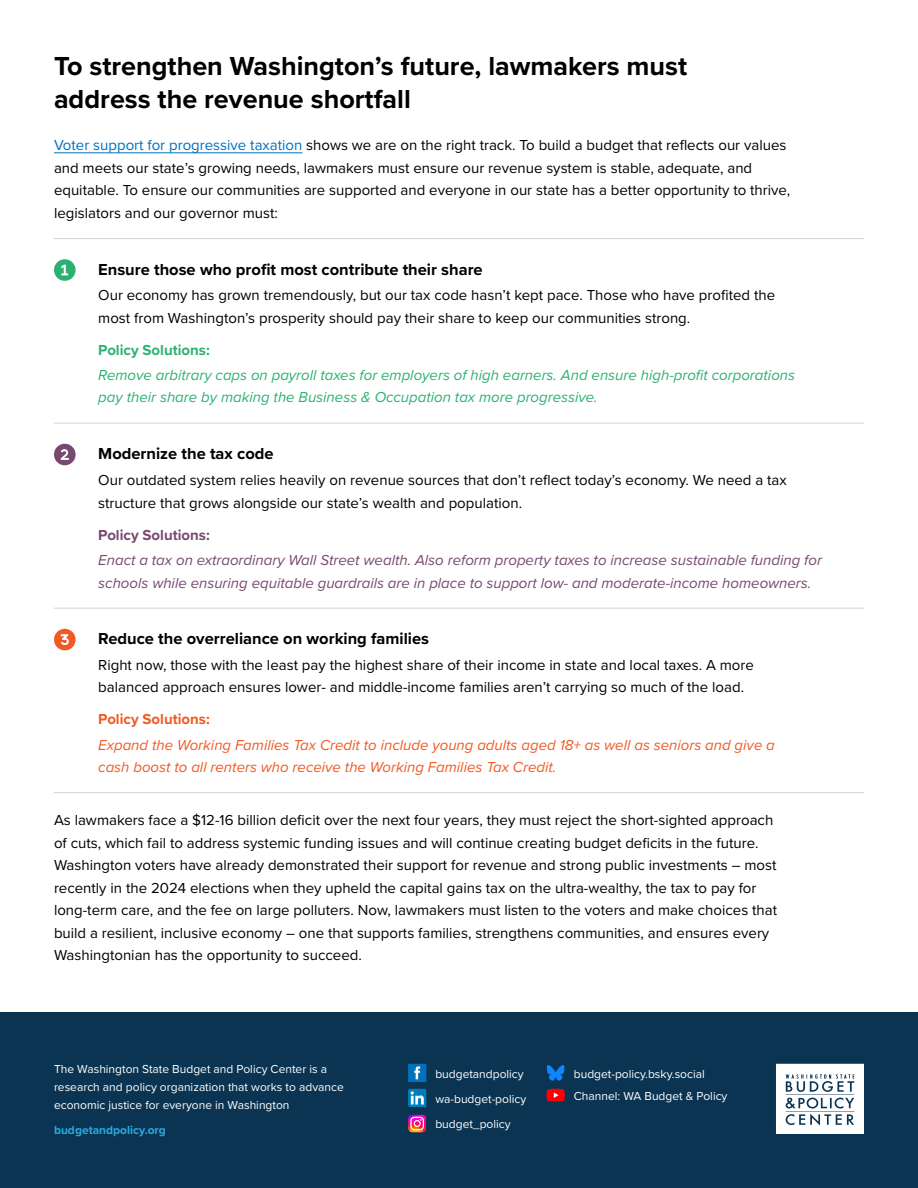
<style>
.page{position:relative;width:918px;height:1188px;background:#fff}
.page>*{position:absolute;margin:0;border:0;box-sizing:border-box;transform-origin:0 0}
.t1{font:700 27px/32.4px "Proxima Nova";color:#000}
.t2{font:700 16.5px "Proxima Nova";color:#000}
.t3{font:15px/22.5px "Proxima Nova";color:#000}
.t4{font:italic 15px/22.5px "Proxima Nova";color:#774970}
.t5{font:italic 15px/22.5px "Proxima Nova";color:#2db173}
.t6{font:italic 15px/22.5px "Proxima Nova";color:#f15a24}
.t7{font:700 15px "Proxima Nova";color:#2db173}
.t8{font:700 15px "Proxima Nova";color:#774970}
.t9{font:700 15px "Proxima Nova";color:#f15a24}
.t10{font:12px/18px "Proxima Nova";color:#fff}
.t11{font:700 12px "Proxima Nova";color:#29abe2}
.s1{color:#0071bc}
</style>
<div class="page">
<div style="left:0;top:1012px;width:918px;height:176px;background:#0a3451"></div>
<hr style="left:54px;top:152px;width:248px;height:1px;background:#0071bc">
<svg style="left:54px;top:259px;width:22px;height:22px"></svg>
<svg style="left:54px;top:444px;width:22px;height:21px"></svg>
<svg style="left:54px;top:629px;width:22px;height:21px"></svg>
<hr style="left:54px;top:238px;width:810px;height:1px;background:#d1d3d4">
<hr style="left:54px;top:423px;width:810px;height:1px;background:#d1d3d4">
<hr style="left:54px;top:608px;width:810px;height:1px;background:#d1d3d4">
<hr style="left:54px;top:792px;width:810px;height:1px;background:#d1d3d4">
<svg style="left:776px;top:1064px;width:88px;height:70px;background:#dce2e6"></svg>
<svg style="left:547px;top:1065px;width:17px;height:16px"></svg>
<svg style="left:547px;top:1089px;width:18px;height:13px"></svg>
<svg style="left:408px;top:1064px;width:18px;height:18px"></svg>
<div style="left:408px;top:1089px;width:18px;height:18px;background:#007ebb;border-radius:2px"></div>
<svg style="left:411px;top:1091px;width:13px;height:14px"></svg>
<svg style="left:408px;top:1114px;width:18px;height:19px"></svg>
<h1 class="t1" style="left:54px;top:52px;width:635px">To strengthen Washington’s future, lawmakers must address the revenue shortfall</h1>
<p class="t3" style="left:54px;top:135px;width:738px"><span class="s1">Voter support for progressive taxation</span> shows we are on the right track. To build a budget that reflects our values and meets our state’s growing needs, lawmakers must ensure our revenue system is stable, adequate, and equitable. To ensure our communities are supported and everyone in our state has a better opportunity to thrive, legislators and our governor must:</p>
<p class="t2" style="left:98px;top:262px;width:386px">Ensure those who profit most contribute their share</p>
<p class="t3" style="left:98px;top:285px;width:678px">Our economy has grown tremendously, but our tax code hasn’t kept pace. Those who have profited the most from Washington’s prosperity should pay their share to keep our communities strong.</p>
<p class="t7" style="left:98px;top:343px;width:113px">Policy Solutions:</p>
<p class="t5" style="left:98px;top:365px;width:698px">Remove arbitrary caps on payroll taxes for employers of high earners. And ensure high-profit corporations pay their share by making the Business &amp; Occupation tax more progressive.</p>
<p class="t2" style="left:98px;top:446px;width:177px">Modernize the tax code</p>
<p class="t3" style="left:98px;top:470px;width:690px">Our outdated system relies heavily on revenue sources that don’t reflect today’s economy. We need a tax structure that grows alongside our state’s wealth and population.</p>
<p class="t8" style="left:98px;top:528px;width:113px">Policy Solutions:</p>
<p class="t4" style="left:98px;top:550px;width:725px">Enact a tax on extraordinary Wall Street wealth. Also reform property taxes to increase sustainable funding for schools while ensuring equitable guardrails are in place to support low- and moderate-income homeowners.</p>
<p class="t2" style="left:98px;top:632px;width:332px">Reduce the overreliance on working families</p>
<p class="t3" style="left:98px;top:654px;width:657px">Right now, those with the least pay the highest share of their income in state and local taxes. A more balanced approach ensures lower- and middle-income families aren’t carrying so much of the load.</p>
<p class="t9" style="left:98px;top:713px;width:113px">Policy Solutions:</p>
<p class="t6" style="left:98px;top:734px;width:678px">Expand the Working Families Tax Credit to include young adults aged 18+ as well as seniors and give a cash boost to all renters who receive the Working Families Tax Credit.</p>
<p class="t3" style="left:54px;top:810px;width:725px">As lawmakers face a $12-16 billion deficit over the next four years, they must reject the short-sighted approach of cuts, which fail to address systemic funding issues and will continue creating budget deficits in the future.<br>Washington voters have already demonstrated their support for revenue and strong public investments – most recently in the 2024 elections when they upheld the capital gains tax on the ultra-wealthy, the tax to pay for long-term care, and the fee on large polluters. Now, lawmakers must listen to the voters and make choices that build a resilient, inclusive economy – one that supports families, strengthens communities, and ensures every Washingtonian has the opportunity to succeed.</p>
<p class="t10" style="left:54px;top:1061px;width:291px">The Washington State Budget and Policy Center is a research and policy organization that works to advance economic justice for everyone in Washington</p>
<p class="t11" style="left:54px;top:1125px;width:113px">budgetandpolicy.org</p>
<p class="t10" style="left:435px;top:1062px;width:92px;line-height:25.3px">budgetandpolicy wa-budget-policy budget_policy</p>
<p class="t10" style="left:574px;top:1063px;width:155px;line-height:22.4px">budget-policy.bsky.social<br>Channel: WA Budget &amp; Policy</p>
</div>
